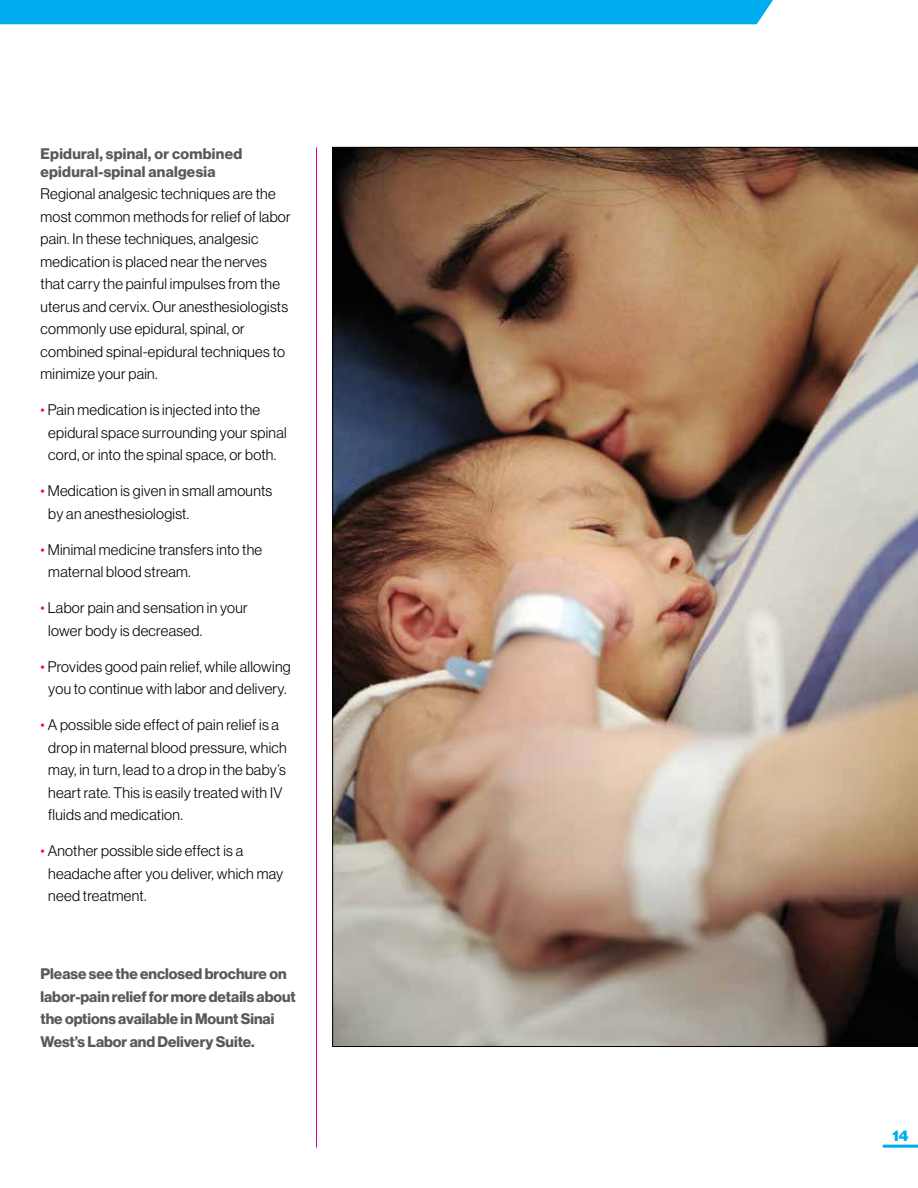
<style>
.page{position:relative;width:918px;height:1188px;background:#fff}
.page>*{position:absolute;margin:0;border:0;box-sizing:border-box;transform-origin:0 0}
.t1{font:15px/22.5px "N Haas Grotesk DS Std 45 Lt";letter-spacing:.02em;color:#000}
.t2{font:15px/22.5px "N Haas Grotesk DS Std 75 Bd";color:#58595b}
.t3{font:15px/18px "N Haas Grotesk DS Std 75 Bd";letter-spacing:.02em;color:#58595b}
.t4{font:15px "N Haas Grotesk DS Std 95 Blk";color:#00aeef}
.s1{color:#ec008c}
</style>
<div class="page">
<hr style="left:316px;top:147px;width:1px;height:1001px;background:#ec008c">
<img style="left:332px;top:147px;width:586px;height:900px">
<div style="left:0;top:0;width:773px;height:24px;background:#00aeef"></div>
<hr style="left:883px;top:1145px;width:35px;height:3px;background:#00aeef">
<p class="t3" style="left:40px;top:145px;width:203px">Epidural, spinal, or combined epidural-spinal analgesia</p>
<p class="t1" style="left:40px;top:183px;width:252px">Regional analgesic techniques are the most common methods for relief of labor pain. In these techniques, analgesic medication is placed near the nerves that carry the painful impulses from the uterus and cervix. Our anesthesiologists commonly use epidural, spinal, or combined spinal-epidural techniques to minimize your pain.</p>
<p class="t1" style="left:48px;top:399px;width:240px;text-indent:-8px"><span class="s1">•</span> Pain medication is injected into the epidural space surrounding your spinal cord, or into the spinal space, or both.</p>
<p class="t1" style="left:48px;top:480px;width:225px;text-indent:-8px"><span class="s1">•</span> Medication is given in small amounts by an anesthesiologist.</p>
<p class="t1" style="left:48px;top:538px;width:215px;text-indent:-8px"><span class="s1">•</span> Minimal medicine transfers into the maternal blood stream.</p>
<p class="t1" style="left:48px;top:597px;width:201px;text-indent:-8px"><span class="s1">•</span> Labor pain and sensation in your lower body is decreased.</p>
<p class="t1" style="left:40px;top:655px;width:252px;text-align:center"><span class="s1">•</span> Provides good pain relief, while allowing you to continue with labor and delivery.</p>
<p class="t1" style="left:48px;top:714px;width:240px;text-indent:-8px"><span class="s1">•</span> A possible side effect of pain relief is a drop in maternal blood pressure, which may, in turn, lead to a drop in the baby’s heart rate. This is easily treated with IV fluids and medication.</p>
<p class="t1" style="left:48px;top:840px;width:236px;text-indent:-8px"><span class="s1">•</span> Another possible side effect is a headache after you deliver, which may need treatment.</p>
<p class="t2" style="left:40px;top:963px;width:257px">Please see the enclosed brochure on labor-pain relief for more details about the options available in Mount Sinai West’s Labor and Delivery Suite.</p>
<p class="t4" style="left:892px;top:1127px;width:17px">14</p>
</div>
